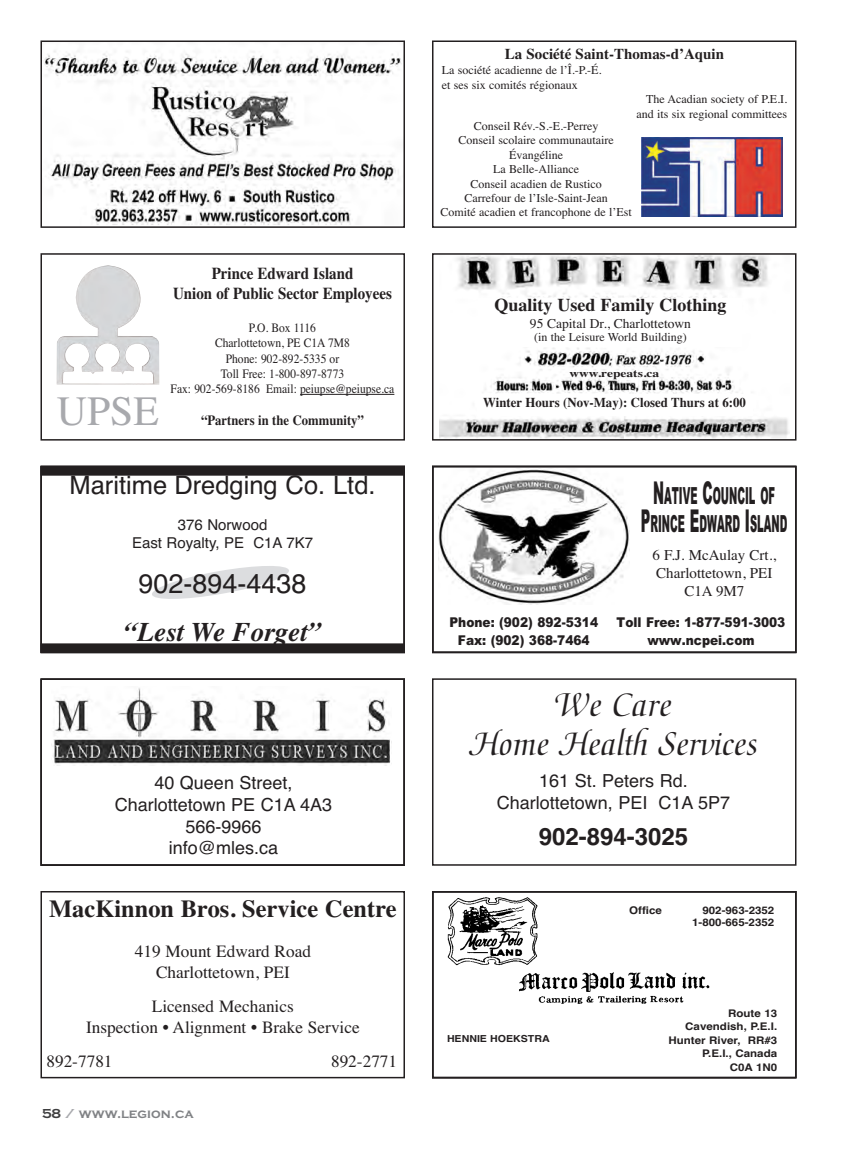
<style>
.page{position:relative;width:864px;height:1161px;background:#fff}
.page>*{position:absolute;margin:0;border:0;box-sizing:border-box;transform-origin:0 0}
.t1{font:41.7px "Times";color:#a8a9ad}
.t2{font:36px/39px "Medici Script";color:#231f20;text-align:center}
.t3{font:italic 700 27px "Times";color:#231f20}
.t4{font:27px "Helvetica";color:#231f20}
.t5{font:25.5px "Helvetica";color:#231f20}
.t6{font:700 24.45px "Times";color:#231f20}
.t7{font:700 24px "Helvetica";color:#231f20}
.t8{font:900 23.55px/28.5px "Arial";color:#231f20;text-align:center;scale:.42 1}
.t9{font:18px/21.6px "Helvetica";color:#231f20;text-align:center}
.t10{font:700 18px "Times";color:#231f20}
.t11{font:17.25px/20.7px "Times";color:#231f20;text-align:center}
.t12{font:700 16.65px/20px "Times";color:#231f20;text-align:center;scale:.9 1}
.t13{font:15px/18px "Times";color:#231f20;text-align:center}
.t14{font:15px/18px "Helvetica";color:#231f20;text-align:center}
.t15{font:700 15px "Times";color:#231f20}
.t16{font:700 14.1px "Times";color:#231f20;scale:.9 1}
.t17{font:900 13.5px/18px "Arial";color:#231f20;text-align:center;scale:.9 1}
.t18{font:700 13.5px "Times";color:#231f20;scale:.95 1}
.t19{font:13.5px "Times";color:#231f20}
.t20{font:700 13.5px "Copperplate Gothic";color:#808285}
.t21{font:12.9px/15.5px "Times";color:#231f20;text-align:center;scale:.9 1}
.t22{font:12px/14.4px "Times";color:#231f20;text-align:center}
.t23{font:700 10.8px "Times";color:#231f20;scale:1.25 1}
.t24{font:700 10.5px/13.5px "Helvetica";color:#231f20;text-align:right;scale:1.1 1}
.t25{font:700 9.6px "Helvetica";color:#231f20;scale:1.1 1}
.s1{color:#3e3e3f}
.s2{color:#a8a9ad}
.s3{font-size:31.5px}
</style>
<div class="page">
<div style="left:432px;top:678px;width:364px;height:188px;border:2px solid #231f20"></div>
<div style="left:432px;top:40px;width:364px;height:188px;border:2px solid #231f20"></div>
<svg style="left:641px;top:137px;width:142px;height:80px"></svg>
<img style="left:641px;top:138px;width:141px;height:78px">
<img style="left:44px;top:50px;width:358px;height:175px">
<div style="left:40px;top:40px;width:365px;height:188px;border:2px solid #231f20"></div>
<img style="left:439px;top:256px;width:350px;height:182px">
<div style="left:432px;top:253px;width:364px;height:188px;border:2px solid #231f20"></div>
<div style="left:478px;top:298px;width:264px;height:48px;background:#fff"></div>
<div style="left:477px;top:394px;width:275px;height:22px;background:#fff"></div>
<div style="left:40px;top:253px;width:365px;height:188px;border:2px solid #231f20"></div>
<img style="left:57px;top:265px;width:102px;height:119px">
<hr style="left:300px;top:394px;width:94px;height:1px;background:#231f20">
<div style="left:432px;top:466px;width:364px;height:187px;border:2px solid #231f20"></div>
<img style="left:439px;top:469px;width:191px;height:135px">
<div style="left:40px;top:466px;width:365px;height:187px;border:2px solid #231f20"></div>
<svg style="left:152px;top:566px;width:137px;height:33px"></svg>
<div style="left:40px;top:467px;width:365px;height:9px;background:#231f20"></div>
<div style="left:40px;top:643px;width:365px;height:9px;background:#231f20"></div>
<img style="left:51px;top:688px;width:339px;height:78px">
<div style="left:40px;top:678px;width:365px;height:188px;border:2px solid #231f20"></div>
<div style="left:40px;top:891px;width:365px;height:187px;border:2px solid #231f20"></div>
<div style="left:432px;top:891px;width:364px;height:187px;border:2px solid #231f20"></div>
<img style="left:447px;top:897px;width:263px;height:107px">
<h1 class="t1" style="left:57px;top:386px;width:104px">UPSE</h1>
<h3 class="t12" style="left:173px;top:264px;width:245px">Prince Edward Island<br>Union of Public Sector Employees</h3>
<p class="t21" style="left:171px;top:320px;width:250px">P.O. Box 1116<br>Charlottetown, PE C1A 7M8<br>Phone: 902-892-5335 or<br>Toll Free: 1-800-897-8773<br>Fax: 902-569-8186 Email: peiupse@peiupse.ca</p>
<p class="t16" style="left:201px;top:412px;width:182px">“Partners in the Community”</p>
<h3 class="t5" style="left:70px;top:471px;width:308px">Maritime Dredging Co. Ltd.</h3>
<p class="t14" style="left:132px;top:516px;width:183px">376 Norwood<br>East Royalty, PE C1A 7K7</p>
<h3 class="t4" style="left:139px;top:568px;width:170px">902-894-4438</h3>
<h3 class="t3" style="left:124px;top:616px;width:198px">“Lest We Forget”</h3>
<h3 class="t9" style="left:115px;top:772px;width:219px">40 Queen Street,<br>Charlottetown PE C1A 4A3<br>566-9966<br>info@mles.ca</h3>
<h3 class="t6" style="left:49px;top:894px;width:349px">MacKinnon Bros. Service Centre</h3>
<h3 class="t11" style="left:135px;top:941px;width:178px">419 Mount Edward Road<br>Charlottetown, PEI</h3>
<h3 class="t11" style="left:86px;top:996px;width:275px">Licensed Mechanics<br>Inspection • Alignment • Brake Service</h3>
<h3 class="t11" style="left:46px;top:1051px;width:68px">892-7781</h3>
<h3 class="t11" style="left:331px;top:1051px;width:68px">892-2771</h3>
<p class="t20" style="left:42px;top:1105px;width:153px"><span class="s1">58</span> <span class="s2">/</span> www.legion.ca</p>
<p class="t15" style="left:505px;top:45px;width:221px">La Société Saint-Thomas-d’Aquin</p>
<p class="t22" style="left:442px;top:63px;width:161px;text-align:left">La société acadienne de l’Î.-P.-É. et ses six comités régionaux</p>
<p class="t22" style="left:637px;top:92px;width:152px;text-align:right">The Acadian society of P.E.I. and its six regional committees</p>
<p class="t22" style="left:441px;top:119px;width:193px">Conseil Rév.-S.-E.-Perrey<br>Conseil scolaire communautaire<br>Évangéline<br>La Belle-Alliance<br>Conseil acadien de Rustico<br>Carrefour de l’Isle-Saint-Jean<br>Comité acadien et francophone de l’Est</p>
<h3 class="t10" style="left:495px;top:295px;width:233px">Quality Used Family Clothing</h3>
<p class="t19" style="left:530px;top:315px;width:163px">95 Capital Dr., Charlottetown</p>
<p class="t22" style="left:534px;top:330px;width:154px">(in the Leisure World Building)</p>
<p class="t23" style="left:569px;top:367px;width:73px">www.repeats.ca</p>
<p class="t18" style="left:483px;top:395px;width:278px">Winter Hours (Nov-May): Closed Thurs at 6:00</p>
<h3 class="t8" style="left:641px;top:483px;width:350px"><span class="s3">N</span>ATIVE <span class="s3">C</span>OUNCIL OF<br><span class="s3">P</span>RINCE <span class="s3">E</span>DWARD <span class="s3">I</span>SLAND</h3>
<p class="t13" style="left:653px;top:546px;width:125px">6 F.J. McAulay Crt.,<br>Charlottetown, PEI<br>C1A 9M7</p>
<p class="t17" style="left:450px;top:615px;width:167px">Phone: (902) 892-5314<br>Fax: (902) 368-7464</p>
<p class="t17" style="left:617px;top:615px;width:189px">Toll Free: 1-877-591-3003 www.ncpei.com</p>
<h2 class="t2" style="left:469px;top:688px;width:291px">We Care<br>Home Health Services</h2>
<h3 class="t9" style="left:497px;top:770px;width:235px">161 St. Peters Rd.<br>Charlottetown, PEI C1A 5P7</h3>
<h3 class="t7" style="left:539px;top:822px;width:151px">902-894-3025</h3>
<p class="t25" style="left:447px;top:1033px;width:95px">HENNIE HOEKSTRA</p>
<p class="t24" style="left:629px;top:903px;width:31px">Office</p>
<p class="t24" style="left:692px;top:904px;width:76px;line-height:12.6px">902-963-2352<br>1-800-665-2352</p>
<p class="t24" style="left:668px;top:1006px;width:100px">Route 13<br>Cavendish, P.E.I.<br>Hunter River, RR#3<br>P.E.I., Canada<br>C0A 1N0</p>
</div>
